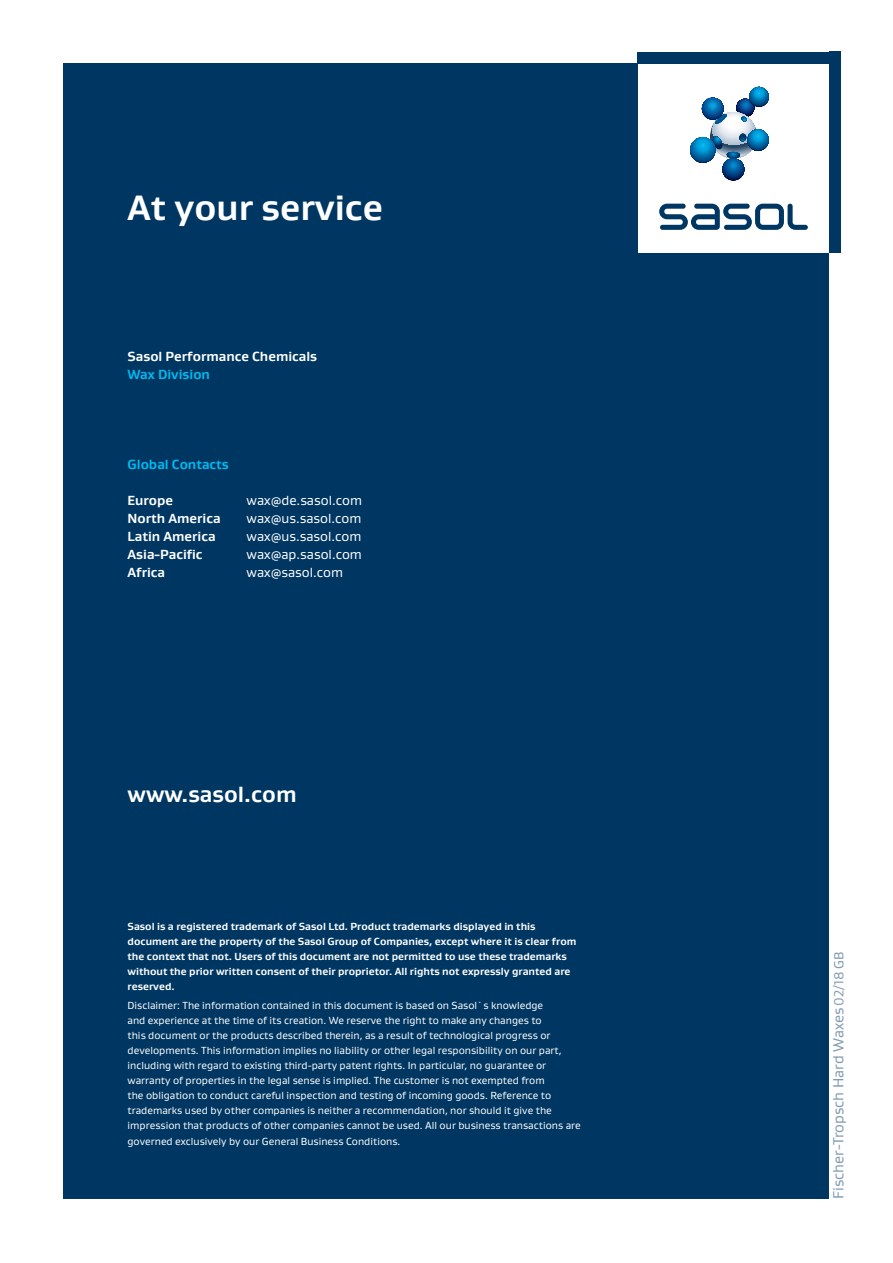
<style>
.page{position:relative;width:893px;height:1263px;background:#fff}
.page>*{position:absolute;margin:0;border:0;box-sizing:border-box;transform-origin:0 0}
.t1{font:700 36px "Gustan";color:#fff}
.t2{font:700 22.5px "Gustan";color:#fff}
.t3{font:15px "Gustan";color:#809bb2}
.t4{font:13.5px "Gustan";color:#fff}
.t5{font:700 13.5px "Gustan";color:#fff}
.t6{font:700 13.5px "Gustan";color:#00baf1}
.t7{font:10.5px/15px "Gustan";color:#fff}
.t8{font:700 10.5px/15px "Gustan";color:#fff}
.s1{font-size:13.5px}
</style>
<div class="page">
<div style="left:64px;top:64px;width:765px;height:1135px;background:#003762"></div>
<div style="left:638px;top:64px;width:191px;height:189px;background:#fff"></div>
<svg style="left:690px;top:87px;width:79px;height:93px"></svg>
<svg style="left:659px;top:204px;width:149px;height:26px"></svg>
<div style="left:829px;top:52px;width:12px;height:201px;background:#003762"></div>
<div style="left:638px;top:52px;width:203px;height:12px;background:#003762"></div>
<h1 class="t1" style="left:128px;top:184px;width:257px">At your service</h1>
<p class="t5" style="left:128px;top:347px;width:191px">Sasol Performance Chemicals</p>
<p class="t6" style="left:128px;top:365px;width:84px">Wax Division</p>
<p class="t6" style="left:128px;top:455px;width:103px">Global Contacts</p>
<p class="t5" style="left:128px;top:491px;width:47px">Europe</p>
<p class="t4" style="left:247px;top:491px;width:117px">wax@de.sasol.com</p>
<p class="t5" style="left:128px;top:509px;width:95px">North America</p>
<p class="t4" style="left:247px;top:509px;width:116px">wax@us.sasol.com</p>
<p class="t5" style="left:128px;top:527px;width:90px">Latin America</p>
<p class="t4" style="left:247px;top:527px;width:116px">wax@us.sasol.com</p>
<p class="t5" style="left:128px;top:545px;width:77px">Asia-Pacific</p>
<p class="t4" style="left:247px;top:545px;width:117px">wax@ap.sasol.com</p>
<p class="t5" style="left:128px;top:563px;width:39px">Africa</p>
<p class="t4" style="left:247px;top:563px;width:98px">wax@sasol.com</p>
<h2 class="t2" style="left:128px;top:779px;width:171px">www.sasol.com</h2>
<p class="t8" style="left:128px;top:918px;width:450px">Sasol is a registered trademark of Sasol Ltd. Product trademarks displayed in this document are the property of the Sasol Group of Companies, except where it is clear from the context that not. Users of this document are not permitted to use these trademarks without the prior written consent of their proprietor. All rights not expressly granted are reserved.</p>
<p class="t7" style="left:128px;top:998px;width:455px">Disclaimer: The information contained in this document is based on Sasol`s knowledge<br>and experience at the time of its creation. We reserve the right to make any changes to<br>this document or the products described therein, as a result of technological progress or developments. This information implies no liability or other legal responsibility on our part, including with regard to existing third-party patent rights. In particular, no guarantee or warranty of properties in the legal sense is implied. The customer is not exempted from<br>the obligation to conduct careful inspection and testing of incoming goods. Reference to trademarks used by other companies is neither a recommendation, nor should it give the impression that products of other companies cannot be used. All our business transactions are governed exclusively by our General Business Conditions.</p>
<h3 class="t3" style="left:829px;top:1199px;width:249px;rotate:-90deg">Fischer-Tropsch Hard Waxes<span class="s1">02/18 GB</span></h3>
</div>
